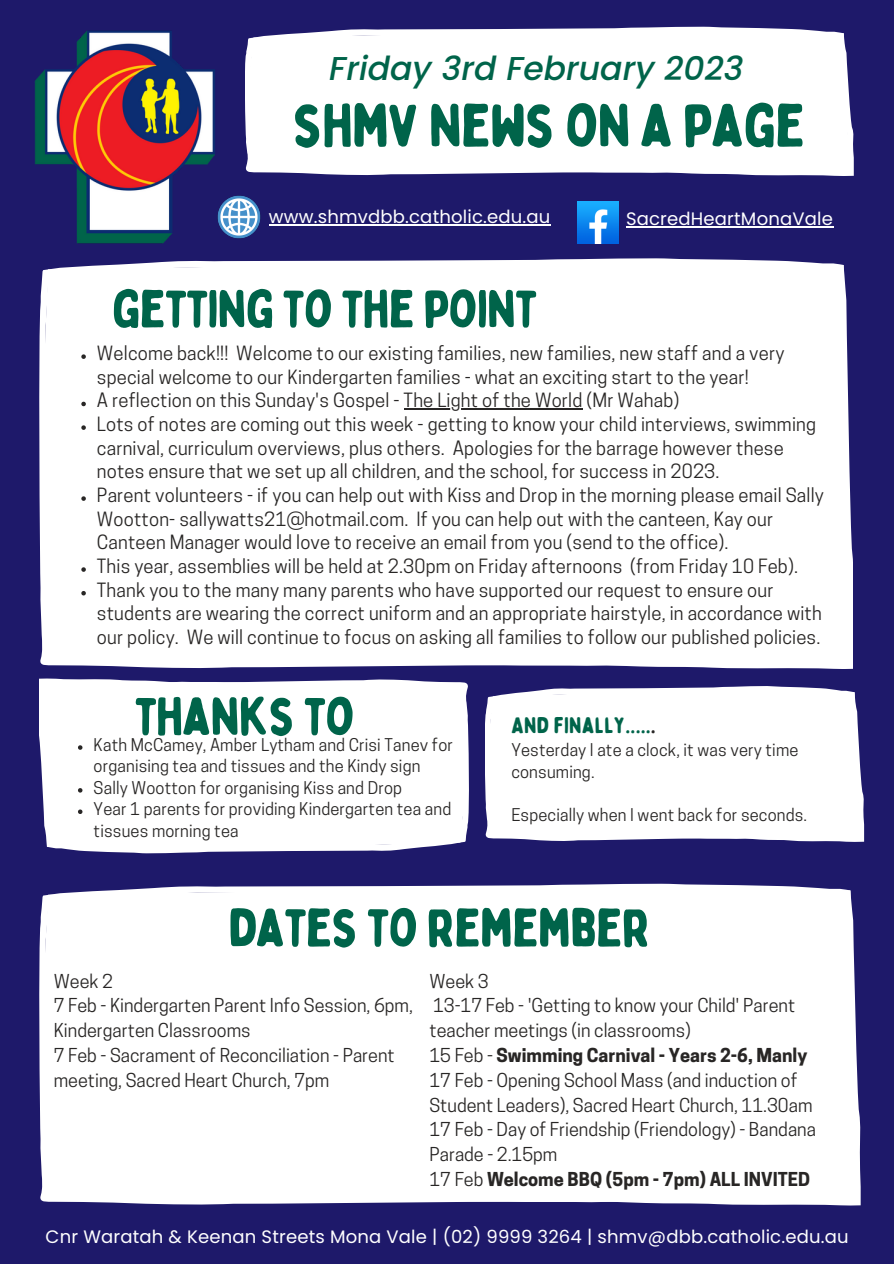
<style>
.page{position:relative;width:894px;height:1264px;background:#fff}
.page>*{position:absolute;margin:0;border:0;box-sizing:border-box;transform-origin:0 0}
.t1{font:60px "Bobby Jones Soft";letter-spacing:-.025em;color:#00644a}
.t2{font:53.25px "Bobby Jones Soft";letter-spacing:-.025em;color:#00644a}
.t3{font:52.95px "Bobby Jones Soft";letter-spacing:-.025em;color:#00644a}
.t4{font:52.5px "Bobby Jones Soft";letter-spacing:-.025em;color:#00644a}
.t5{font:italic 500 33px "Poppins";color:#00644a}
.t6{font:22.5px "Bobby Jones Soft";letter-spacing:.01em;color:#00644a}
.t7{font:18.45px/23.7px "Cooper Hewitt";letter-spacing:.01em;color:#282625}
.t8{font:18px/24.8px "Cooper Hewitt";color:#282625}
.t9{font:18px "Poppins";letter-spacing:.01em;color:#fff}
.t10{font:16.5px/21.5px "Cooper Hewitt";letter-spacing:.01em;color:#282625}
.s1{color:#282625}
.s2{font-weight:700}
</style>
<div class="page">
<div style="left:0;top:0;width:893px;height:1263px;background:#1e196a"></div>
<div style="left:298px;top:27px;width:555px;height:149px;background:#fff"></div>
<div style="left:39px;top:258px;width:814px;height:411px;background:#fff"></div>
<div style="left:39px;top:883px;width:821px;height:322px;background:#fff"></div>
<div style="left:39px;top:678px;width:429px;height:175px;background:#fff"></div>
<div style="left:485px;top:686px;width:379px;height:156px;background:#fff"></div>
<img style="left:34px;top:30px;width:264px;height:280px">
<img style="left:577px;top:201px;width:41px;height:42px">
<img style="left:209px;top:187px;width:60px;height:60px">
<svg style="left:81px;top:354px;width:5px;height:5px"></svg>
<svg style="left:81px;top:402px;width:5px;height:4px"></svg>
<hr style="left:403px;top:408px;width:179px;height:1px;background:#282625">
<svg style="left:81px;top:425px;width:5px;height:5px"></svg>
<svg style="left:81px;top:496px;width:5px;height:5px"></svg>
<svg style="left:81px;top:567px;width:5px;height:5px"></svg>
<svg style="left:81px;top:591px;width:5px;height:4px"></svg>
<svg style="left:78px;top:745px;width:4px;height:4px"></svg>
<svg style="left:78px;top:788px;width:4px;height:4px"></svg>
<svg style="left:78px;top:809px;width:4px;height:5px"></svg>
<hr style="left:626px;top:226px;width:206px;height:1px;background:#fff">
<hr style="left:269px;top:224px;width:281px;height:1px;background:#fff">
<h3 class="t5" style="left:329px;top:45px;width:415px">Friday 3rd February 2023</h3>
<h1 class="t1" style="left:293px;top:88px;width:514px">SHMV NEWS ON A PAGE</h1>
<p class="t9" style="left:269px;top:204px;width:283px">www.shmvdbb.catholic.edu.au</p>
<p class="t9" style="left:626px;top:206px;width:208px">SacredHeartMonaVale</p>
<h3 class="t4" style="left:112px;top:276px;width:427px">GETTING TO THE POINT</h3>
<p class="t7" style="left:97px;top:343px;width:728px">Welcome back!!! Welcome to our existing families, new families, new staff and a very special welcome to our Kindergarten families - what an exciting start to the year!<br>A reflection on this Sunday's Gospel - The Light of the World (Mr Wahab)<br>Lots of notes are coming out this week - getting to know your child interviews, swimming carnival, curriculum overviews, plus others. Apologies for the barrage however these notes ensure that we set up all children, and the school, for success in 2023.<br>Parent volunteers - if you can help out with Kiss and Drop in the morning please email Sally Wootton- sallywatts21@hotmail.com. If you can help out with the canteen, Kay our Canteen Manager would love to receive an email from you (send to the office).<br>This year, assemblies will be held at 2.30pm on Friday afternoons (from Friday 10 Feb).<br>Thank you to the many many parents who have supported our request to ensure our students are wearing the correct uniform and an appropriate hairstyle, in accordance with our policy. We will continue to focus on asking all families to follow our published policies.</p>
<h3 class="t3" style="left:135px;top:683px;width:222px">THANKS TO</h3>
<p class="t10" style="left:94px;top:736px;width:361px">Kath McCamey, Amber Lytham and Crisi Tanev for organising tea and tissues and the Kindy sign Sally Wootton for organising Kiss and Drop<br>Year 1 parents for providing Kindergarten tea and tissues morning tea</p>
<p class="t6" style="left:511px;top:711px;width:146px">AND FINALLY.....<span class="s1">.</span></p>
<p class="t10" style="left:511px;top:741px;width:288px">Yesterday I ate a clock, it was very time consuming.</p>
<p class="t10" style="left:511px;top:805px;width:297px">Especially when I went back for seconds.</p>
<h2 class="t2" style="left:228px;top:894px;width:423px">DATES TO REMEMBER</h2>
<p class="t8" style="left:54px;top:970px;width:360px">Week 2<br>7 Feb - Kindergarten Parent Info Session, 6pm,<br>Kindergarten Classrooms<br>7 Feb - Sacrament of Reconciliation - Parent meeting, Sacred Heart Church, 7pm</p>
<p class="t8" style="left:429px;top:970px;width:388px">Week 3<br>13-17 Feb - 'Getting to know your Child' Parent teacher meetings (in classrooms)<br>15 Feb - <span class="s2">Swimming Carnival - Years 2-6, Manly </span>17 Feb - Opening School Mass (and induction of Student Leaders), Sacred Heart Church, 11.30am 17 Feb - Day of Friendship (Friendology) - Bandana Parade - 2.15pm<br>17 Feb <span class="s2">Welcome BBQ (5pm - 7pm) ALL INVITED</span></p>
<p class="t9" style="left:46px;top:1224px;width:804px">Cnr Waratah &amp; Keenan Streets Mona Vale | (02) 9999 3264 | shmv@dbb.catholic.edu.au</p>
</div>
